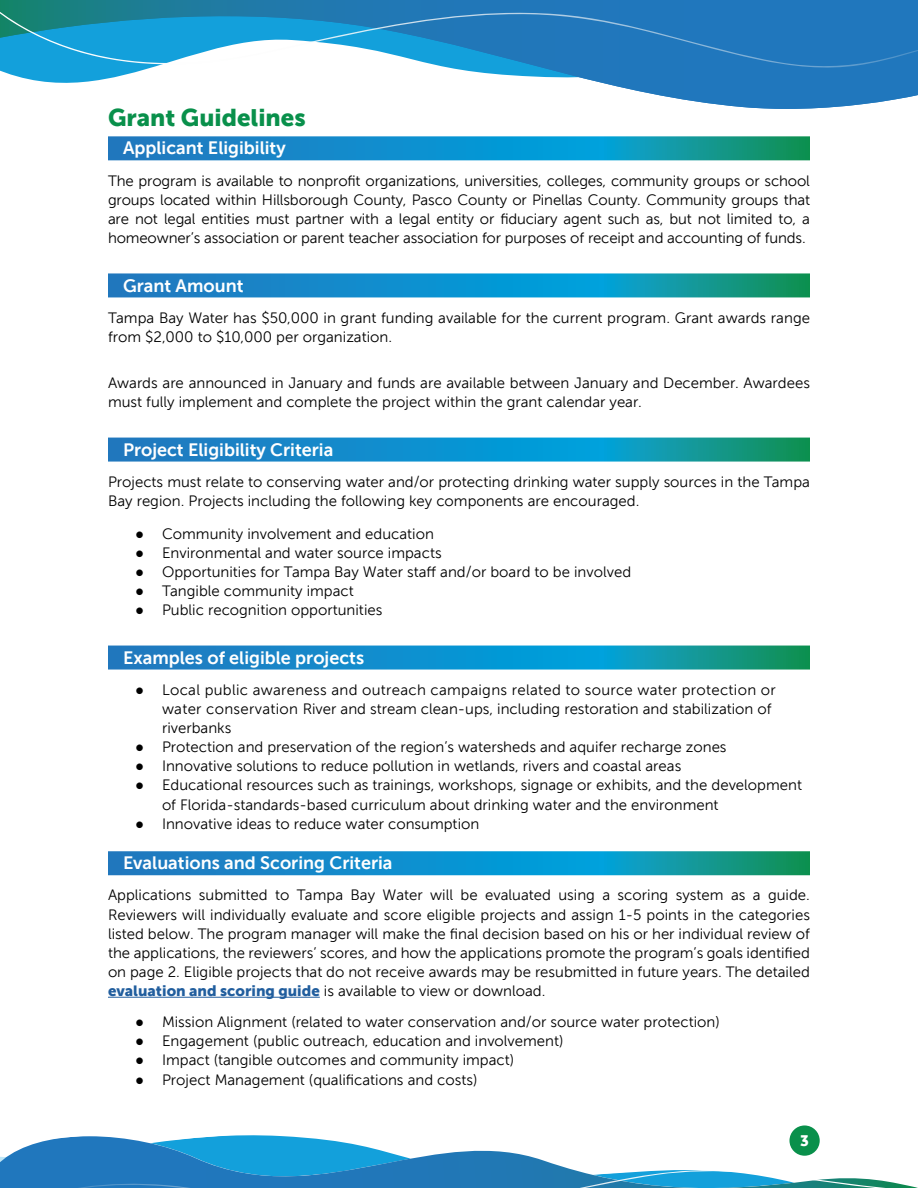
<style>
.page{position:relative;width:918px;height:1188px;background:#fff}
.page>*{position:absolute;margin:0;border:0;box-sizing:border-box;transform-origin:0 0}
.t1{font:24px "Museo Sans 900";color:#09904b}
.t2{font:18px "Museo Sans 700";color:#fff}
.t3{font:15px/19.2px "Museo Sans 300";color:#000}
.t4{font:15px/19.2px "Museo Sans 300";letter-spacing:.02em;color:#000}
.t5{font:15px "Museo Sans 900";color:#fff}
.s1{font-family:"Garamond"}
.s2{font-family:"Museo Sans 900";color:#215e9e}
</style>
<div class="page">
<svg style="left:0;top:1135px;width:918px;height:53px"></svg>
<div style="left:789px;top:1125px;width:31px;height:31px;background:#09904b;border-radius:50%"></div>
<svg style="left:0;top:68px;width:918px;height:41px"></svg>
<svg style="left:0;top:0;width:918px;height:68px;background:#318ec4"></svg>
<svg style="left:108px;top:136px;width:702px;height:24px;background:#1391bc"></svg>
<svg style="left:108px;top:273px;width:702px;height:24px;background:#1491bc"></svg>
<svg style="left:108px;top:438px;width:702px;height:24px;background:#1491bc"></svg>
<svg style="left:108px;top:646px;width:702px;height:24px;background:#1491bc"></svg>
<svg style="left:108px;top:851px;width:702px;height:24px;background:#1290bc"></svg>
<hr style="left:108px;top:997px;width:212px;height:1px;background:#215e9e">
<h1 class="t1" style="left:108px;top:104px;width:199px">Grant Guidelines</h1>
<p class="t2" style="left:123px;top:138px;width:164px">Applicant Eligibility</p>
<p class="t3" style="left:108px;top:171px;width:704px;text-align:justify">The program is available to nonprofit organizations, universities, colleges, community groups or school groups located within Hillsborough County, Pasco County or Pinellas County. Community groups that are not legal entities must partner with a legal entity or fiduciary agent such as, but not limited to, a homeowner’s association or parent teacher association for purposes of receipt and accounting of funds.</p>
<p class="t2" style="left:123px;top:275px;width:122px">Grant Amount</p>
<p class="t3" style="left:108px;top:308px;width:704px">Tampa Bay Water has $50,000 in grant funding available for the current program. Grant awards range from $2,000 to $10,000 per organization.</p>
<p class="t3" style="left:108px;top:373px;width:703px">Awards are announced in January and funds are available between January and December. Awardees must fully implement and complete the project within the grant calendar year.</p>
<p class="t2" style="left:123px;top:439px;width:212px">Project Eligibility Criteria</p>
<p class="t3" style="left:108px;top:472px;width:704px">Projects must relate to conserving water and/or protecting drinking water supply sources in the Tampa<br>Bay region. Projects including the following key components are encouraged.</p>
<p class="t3" style="left:135px;top:524px;width:300px"><span class="s1">●</span> Community involvement and education</p>
<p class="t3" style="left:135px;top:543px;width:308px"><span class="s1">●</span> Environmental and water source impacts</p>
<p class="t3" style="left:135px;top:562px;width:498px"><span class="s1">●</span> Opportunities for Tampa Bay Water staff and/or board to be involved</p>
<p class="t3" style="left:135px;top:581px;width:220px"><span class="s1">●</span> Tangible community impact</p>
<p class="t3" style="left:135px;top:600px;width:249px"><span class="s1">●</span> Public recognition opportunities</p>
<p class="t2" style="left:123px;top:647px;width:243px">Examples of eligible projects</p>
<p class="t4" style="left:162px;top:680px;width:615px;text-indent:-27px"><span class="s1">●</span> Local public awareness and outreach campaigns related to source water protection or water conservation River and stream clean-ups, including restoration and stabilization of riverbanks</p>
<p class="t3" style="left:135px;top:737px;width:593px"><span class="s1">●</span> Protection and preservation of the region’s watersheds and aquifer recharge zones</p>
<p class="t3" style="left:135px;top:757px;width:548px"><span class="s1">●</span> Innovative solutions to reduce pollution in wetlands, rivers and coastal areas</p>
<p class="t3" style="left:162px;top:776px;width:642px;text-indent:-27px"><span class="s1">●</span> Educational resources such as trainings, workshops, signage or exhibits, and the development of Florida-standards-based curriculum about drinking water and the environment</p>
<p class="t3" style="left:135px;top:814px;width:346px"><span class="s1">●</span> Innovative ideas to reduce water consumption</p>
<p class="t2" style="left:123px;top:853px;width:271px">Evaluations and Scoring Criteria</p>
<p class="t3" style="left:108px;top:886px;width:704px;text-align:justify">Applications submitted to Tampa Bay Water will be evaluated using a scoring system as a guide.<br>Reviewers will individually evaluate and score eligible projects and assign 1-5 points in the categories listed below. The program manager will make the final decision based on his or her individual review of the applications, the reviewers’ scores, and how the applications promote the program’s goals identified on page 2. Eligible projects that do not receive awards may be resubmitted in future years. The detailed <span class="s2">evaluation and scoring guide</span> is available to view or download.</p>
<p class="t3" style="left:135px;top:1013px;width:586px"><span class="s1">●</span> Mission Alignment (related to water conservation and/or source water protection)</p>
<p class="t3" style="left:135px;top:1032px;width:430px"><span class="s1">●</span> Engagement (public outreach, education and involvement)</p>
<p class="t3" style="left:135px;top:1051px;width:381px"><span class="s1">●</span> Impact (tangible outcomes and community impact)</p>
<p class="t3" style="left:135px;top:1070px;width:344px"><span class="s1">●</span> Project Management (qualifications and costs)</p>
<p class="t5" style="left:800px;top:1132px;width:10px">3</p>
</div>
